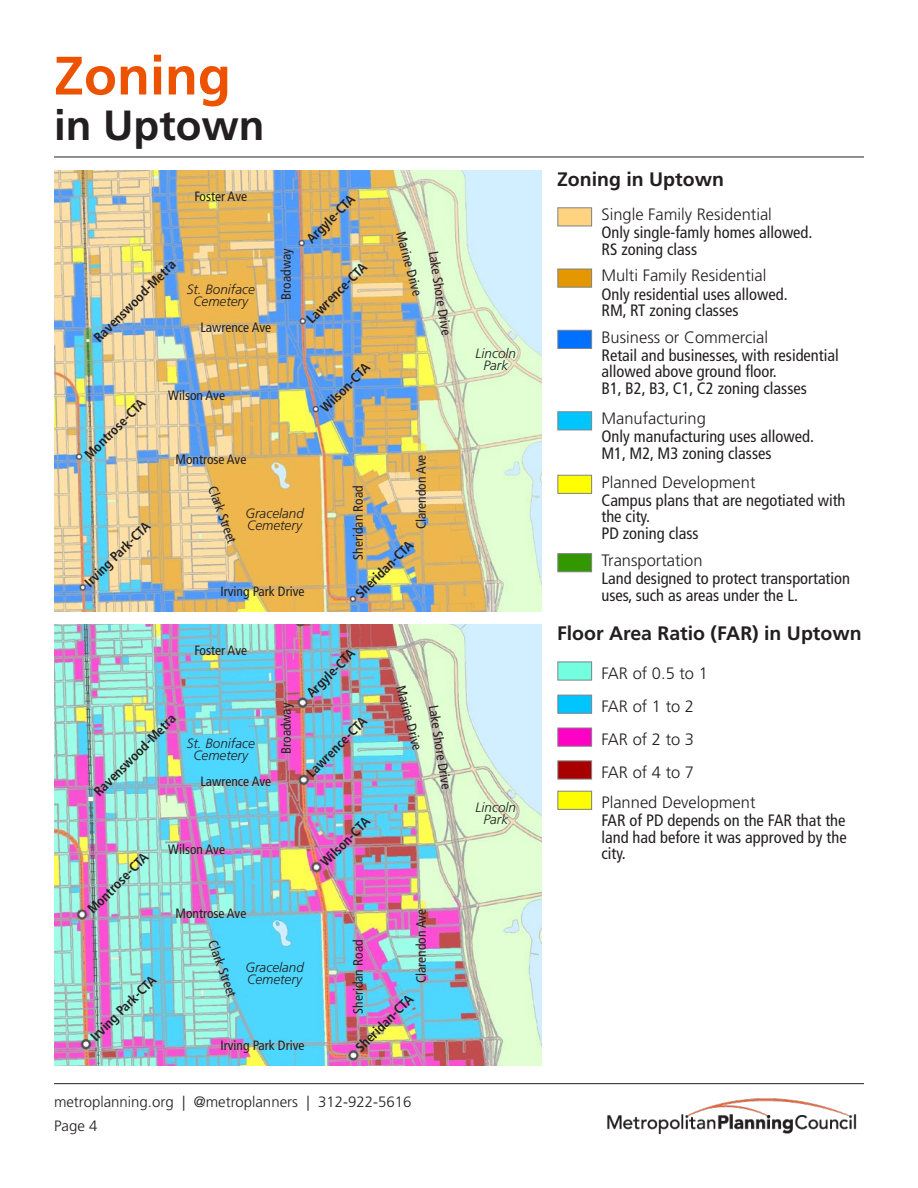
<style>
.page{position:relative;width:918px;height:1188px;background:#fff}
.page>*{position:absolute;margin:0;border:0;box-sizing:border-box;transform-origin:0 0}
.Page_Header_Orange{font:700 54px "Frutiger LT Std";color:#ed5200}
.t1{font:700 42.15px "Frutiger LT Std";color:#231f20}
.Headers{font:700 19.5px "Frutiger LT Std";color:#231f20}
.Regular_Para{font:condensed 16.5px/16.5px "Frutiger LT Std";color:#231f20}
.Regular_Para-2{font:300 16.5px "Frutiger LT Std";color:#231f20}
.t2{font:300 15px "Frutiger LT Std";color:#231f20}
.GraphLight{font:condensed 13.5px "Frutiger LT Std";color:#231f20}
.GraphLight-2{font:700 condensed 13.5px "Frutiger LT Std";color:#231f20}
.GraphLight-3{font:italic 300 13.5px "Frutiger LT Std";color:#231f20}
</style>
<div class="page">
<hr style="left:54px;top:157px;width:810px;height:1px;background:#231f20">
<hr style="left:54px;top:1083px;width:810px;height:1px;background:#231f20">
<img style="left:607px;top:1098px;width:250px;height:36px">
<img style="left:54px;top:625px;width:488px;height:441px">
<img style="left:54px;top:170px;width:488px;height:441px">
<div style="left:557px;top:662px;width:35px;height:18px;background:#73fedf;border:1px solid #808285"></div>
<div style="left:557px;top:695px;width:35px;height:19px;background:#01c5ff;border:1px solid #808285"></div>
<div style="left:557px;top:728px;width:35px;height:19px;background:#ff01c4;border:1px solid #808285"></div>
<div style="left:557px;top:761px;width:35px;height:18px;background:#a80000;border:1px solid #808285"></div>
<div style="left:557px;top:791px;width:35px;height:19px;background:#fffd02;border:1px solid #808285"></div>
<div style="left:557px;top:207px;width:35px;height:19px;background:#ffd380;border:1px solid #808285"></div>
<div style="left:557px;top:269px;width:35px;height:19px;background:#e59700;border:1px solid #808285"></div>
<div style="left:557px;top:330px;width:35px;height:19px;background:#0071fe;border:1px solid #808285"></div>
<div style="left:557px;top:411px;width:35px;height:19px;background:#00c6fd;border:1px solid #808285"></div>
<div style="left:557px;top:553px;width:35px;height:19px;background:#339700;border:1px solid #808285"></div>
<div style="left:557px;top:475px;width:35px;height:19px;background:#ff0;border:1px solid #808285"></div>
<p class="Page_Header_Orange" style="left:54px;top:44px;width:179px">Zoning</p>
<p class="t1" style="left:54px;top:100px;width:212px">in Uptown</p>
<p class="GraphLight" style="left:194px;top:189px;width:54px">Foster Ave</p>
<p class="GraphLight-2" style="left:90px;top:334px;width:111px;rotate:-45deg">Ravenswood-Metra</p>
<p class="GraphLight-3" style="left:187px;top:281px;width:70px">St. Boniface</p>
<p class="GraphLight-3" style="left:193px;top:293px;width:56px">Cemetery</p>
<p class="GraphLight" style="left:200px;top:320px;width:72px">Lawrence Ave</p>
<p class="GraphLight" style="left:278px;top:300px;width:53px;rotate:-90deg">Broadway</p>
<p class="GraphLight-2" style="left:303px;top:235px;width:64px;rotate:-45deg">Argyle-CTA</p>
<p class="GraphLight-2" style="left:303px;top:315px;width:81px;rotate:-45deg">Lawrence-CTA</p>
<p class="GraphLight" style="left:408px;top:230px;width:67px;rotate:75deg">Marine Drive</p>
<p class="GraphLight" style="left:441px;top:250px;width:87px;rotate:81deg">Lake Shore Drive</p>
<p class="GraphLight-2" style="left:81px;top:451px;width:81px;rotate:-45deg">Montrose-CTA</p>
<p class="GraphLight-2" style="left:81px;top:579px;width:88px;rotate:-45deg">Irving Park-CTA</p>
<p class="GraphLight" style="left:168px;top:388px;width:58px">Wilson Ave</p>
<p class="GraphLight-2" style="left:317px;top:404px;width:65px;rotate:-45deg">Wilson-CTA</p>
<p class="GraphLight" style="left:176px;top:451px;width:72px">Montrose Ave</p>
<p class="GraphLight" style="left:220px;top:484px;width:61px;rotate:70deg">Clark Street</p>
<p class="GraphLight-3" style="left:245px;top:506px;width:60px">Graceland</p>
<p class="GraphLight-3" style="left:247px;top:518px;width:56px">Cemetery</p>
<p class="GraphLight" style="left:220px;top:583px;width:85px">Irving Park Drive</p>
<p class="GraphLight" style="left:413px;top:529px;width:76px;rotate:-90deg">Clarendon Ave</p>
<p class="GraphLight" style="left:350px;top:560px;width:76px;rotate:-90deg">Sheridan Road</p>
<p class="GraphLight-2" style="left:352px;top:590px;width:77px;rotate:-45deg">Sheridan-CTA</p>
<p class="GraphLight" style="left:194px;top:643px;width:54px">Foster Ave</p>
<p class="GraphLight-2" style="left:90px;top:788px;width:111px;rotate:-45deg">Ravenswood-Metra</p>
<p class="GraphLight-3" style="left:187px;top:735px;width:70px">St. Boniface</p>
<p class="GraphLight-3" style="left:193px;top:747px;width:56px">Cemetery</p>
<p class="GraphLight" style="left:200px;top:774px;width:72px">Lawrence Ave</p>
<p class="GraphLight" style="left:278px;top:754px;width:53px;rotate:-90deg">Broadway</p>
<p class="GraphLight-2" style="left:303px;top:689px;width:64px;rotate:-45deg">Argyle-CTA</p>
<p class="GraphLight-2" style="left:303px;top:769px;width:81px;rotate:-45deg">Lawrence-CTA</p>
<p class="GraphLight" style="left:408px;top:684px;width:67px;rotate:75deg">Marine Drive</p>
<p class="GraphLight" style="left:441px;top:704px;width:87px;rotate:81deg">Lake Shore Drive</p>
<p class="GraphLight-2" style="left:84px;top:905px;width:81px;rotate:-45deg">Montrose-CTA</p>
<p class="GraphLight-2" style="left:87px;top:1033px;width:88px;rotate:-45deg">Irving Park-CTA</p>
<p class="GraphLight" style="left:168px;top:842px;width:58px">Wilson Ave</p>
<p class="GraphLight" style="left:176px;top:906px;width:72px">Montrose Ave</p>
<p class="GraphLight" style="left:220px;top:938px;width:61px;rotate:70deg">Clark Street</p>
<p class="GraphLight-3" style="left:245px;top:960px;width:60px">Graceland</p>
<p class="GraphLight-3" style="left:247px;top:972px;width:56px">Cemetery</p>
<p class="GraphLight" style="left:220px;top:1037px;width:85px">Irving Park Drive</p>
<p class="GraphLight-2" style="left:317px;top:858px;width:65px;rotate:-45deg">Wilson-CTA</p>
<p class="GraphLight" style="left:413px;top:983px;width:76px;rotate:-90deg">Clarendon Ave</p>
<p class="GraphLight" style="left:350px;top:1014px;width:76px;rotate:-90deg">Sheridan Road</p>
<p class="GraphLight-2" style="left:352px;top:1044px;width:77px;rotate:-45deg">Sheridan-CTA</p>
<p class="t2" style="left:54px;top:1093px;width:359px">metroplanning.org | @metroplanners | 312-922-5616</p>
<p class="t2" style="left:54px;top:1117px;width:45px">Page 4</p>
<p class="GraphLight-3" style="left:476px;top:346px;width:42px">Lincoln</p>
<p class="GraphLight-3" style="left:483px;top:358px;width:26px">Park</p>
<p class="GraphLight-3" style="left:476px;top:800px;width:42px">Lincoln</p>
<p class="GraphLight-3" style="left:483px;top:812px;width:26px">Park</p>
<p class="Headers" style="left:557px;top:168px;width:168px">Zoning in Uptown</p>
<p class="Regular_Para-2" style="left:601px;top:205px;width:172px">Single Family Residential</p>
<p class="Regular_Para" style="left:601px;top:224px;width:213px">Only single-famly homes allowed.</p>
<p class="Regular_Para" style="left:601px;top:241px;width:97px">RS zoning class</p>
<p class="Regular_Para" style="left:601px;top:286px;width:188px">Only residential uses allowed.</p>
<p class="Regular_Para" style="left:601px;top:302px;width:139px">RM, RT zoning classes</p>
<p class="Regular_Para" style="left:601px;top:347px;width:239px">Retail and businesses, with residential allowed above ground floor.</p>
<p class="Regular_Para" style="left:601px;top:380px;width:207px">B1, B2, B3, C1, C2 zoning classes</p>
<p class="Regular_Para" style="left:601px;top:428px;width:214px">Only manufacturing uses allowed.</p>
<p class="Regular_Para" style="left:601px;top:445px;width:172px">M1, M2, M3 zoning classes</p>
<p class="Regular_Para-2" style="left:601px;top:266px;width:166px">Multi Family Residential</p>
<p class="Regular_Para-2" style="left:601px;top:328px;width:168px">Business or Commercial</p>
<p class="Regular_Para-2" style="left:601px;top:409px;width:106px">Manufacturing</p>
<p class="Regular_Para-2" style="left:601px;top:473px;width:156px">Planned Development</p>
<p class="Regular_Para" style="left:601px;top:492px;width:246px">Campus plans that are negotiated with the city.</p>
<p class="Regular_Para" style="left:601px;top:525px;width:99px">PD zoning class</p>
<p class="Regular_Para-2" style="left:601px;top:551px;width:103px">Transportation</p>
<p class="Regular_Para" style="left:601px;top:570px;width:250px">Land designed to protect transportation uses, such as areas under the L.</p>
<p class="Headers" style="left:557px;top:622px;width:306px">Floor Area Ratio (FAR) in Uptown</p>
<p class="Regular_Para-2" style="left:601px;top:664px;width:108px">FAR of 0.5 to 1</p>
<p class="Regular_Para-2" style="left:601px;top:697px;width:94px">FAR of 1 to 2</p>
<p class="Regular_Para-2" style="left:601px;top:730px;width:94px">FAR of 2 to 3</p>
<p class="Regular_Para-2" style="left:601px;top:763px;width:94px">FAR of 4 to 7</p>
<p class="Regular_Para-2" style="left:601px;top:793px;width:156px">Planned Development</p>
<p class="Regular_Para" style="left:601px;top:812px;width:247px;text-align:justify">FAR of PD depends on the FAR that the land had before it was approved by the city.</p>
</div>
